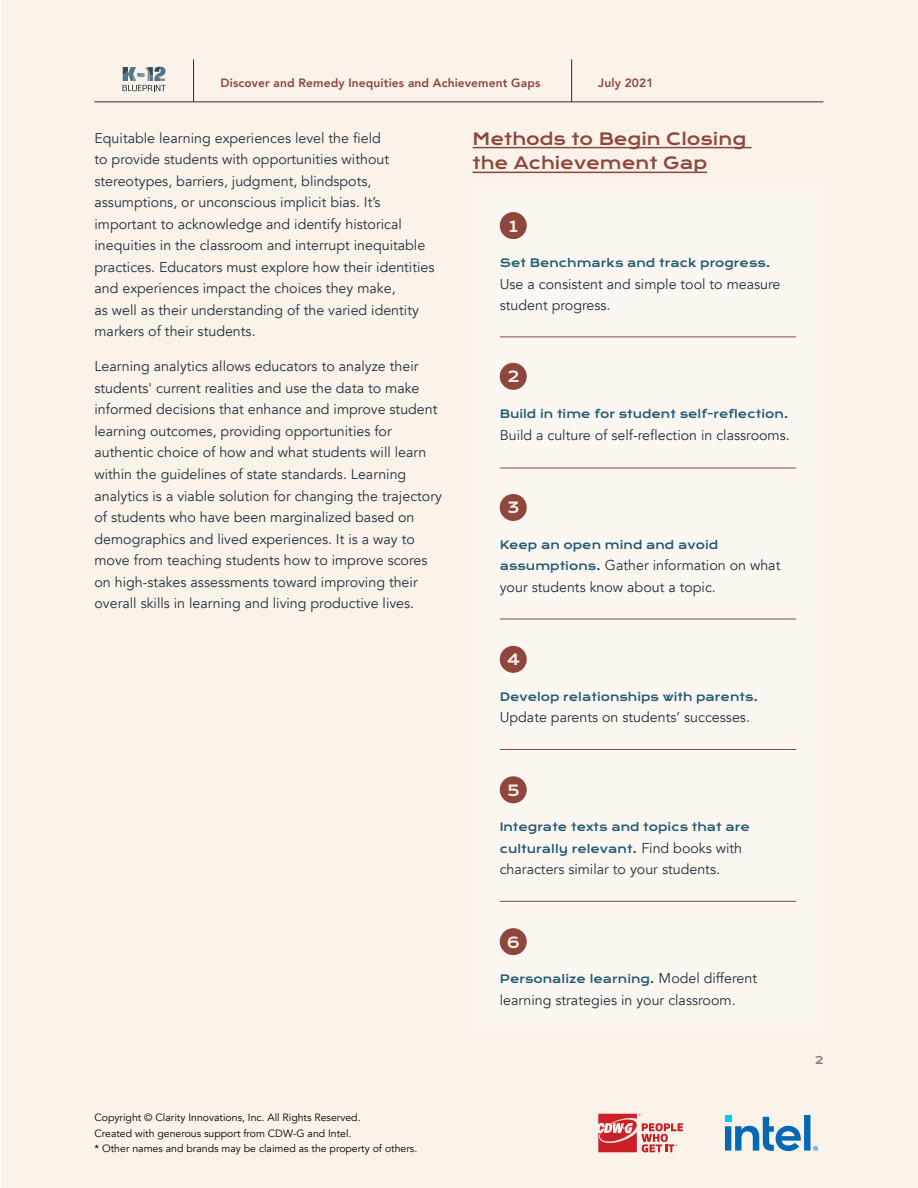
<style>
.page{position:relative;width:918px;height:1188px;background:#fff}
.page>*{position:absolute;margin:0;border:0;box-sizing:border-box;transform-origin:0 0}
.t1{font:16.5px/24.8px "Krona One";color:#8e463d}
.t2{font:15px "Krona One";color:#fbefe4}
.t3{font:14.25px/21.6px "Avenir";color:#24303f}
.t4{font:800 12px "Avenir";letter-spacing:.01em;color:#8e463d}
.t5{font:11.25px/21.3px "Krona One";color:#225b75}
.t6{font:10.5px/15.8px "Avenir";color:#000}
.t7{font:10.5px "Krona One";color:#808285}
.s1{font-family:"Krona One";font-size:11.25px;color:#225b75}
.s2{font-family:"Avenir";font-size:14.25px;color:#24303f}
</style>
<div class="page">
<div style="left:1px;top:0;width:916px;height:1188px;background:#fbefe4"></div>
<hr style="left:472px;top:147px;width:280px;height:1px;background:#8e463d">
<hr style="left:472px;top:172px;width:235px;height:1px;background:#8e463d">
<div style="left:473px;top:185px;width:350px;height:152px;background:#fdf7f1"></div>
<div style="left:500px;top:212px;width:27px;height:27px;background:#8e463d;border-radius:50%"></div>
<div style="left:473px;top:336px;width:350px;height:131px;background:#fdf7f1"></div>
<div style="left:500px;top:363px;width:27px;height:27px;background:#8e463d;border-radius:50%"></div>
<div style="left:473px;top:467px;width:350px;height:152px;background:#fdf7f1"></div>
<div style="left:500px;top:494px;width:27px;height:27px;background:#8e463d;border-radius:50%"></div>
<div style="left:473px;top:749px;width:350px;height:152px;background:#fdf7f1"></div>
<div style="left:500px;top:776px;width:27px;height:27px;background:#8e463d;border-radius:50%"></div>
<div style="left:473px;top:901px;width:350px;height:131px;background:#fdf7f1"></div>
<div style="left:500px;top:928px;width:27px;height:27px;background:#8e463d;border-radius:50%"></div>
<div style="left:473px;top:619px;width:350px;height:130px;background:#fdf7f1"></div>
<div style="left:500px;top:646px;width:27px;height:27px;background:#8e463d;border-radius:50%"></div>
<hr style="left:500px;top:337px;width:296px;height:1px;background:#8e463d">
<hr style="left:500px;top:468px;width:296px;height:1px;background:#8e463d">
<hr style="left:500px;top:749px;width:296px;height:1px;background:#8e463d">
<hr style="left:500px;top:901px;width:296px;height:1px;background:#8e463d">
<hr style="left:500px;top:619px;width:296px;height:1px;background:#8e463d">
<svg style="left:123px;top:67px;width:43px;height:24px"></svg>
<hr style="left:193px;top:59px;width:1px;height:43px;background:#24303f">
<hr style="left:94px;top:102px;width:730px;height:1px;background:#24303f">
<hr style="left:571px;top:59px;width:1px;height:43px;background:#24303f">
<svg style="left:725px;top:1115px;width:93px;height:36px"></svg>
<svg style="left:598px;top:1114px;width:85px;height:38px"></svg>
<p class="t4" style="left:221px;top:73px;width:321px">Discover and Remedy Inequities and Achievement Gaps</p>
<p class="t4" style="left:598px;top:73px;width:57px">July 2021</p>
<p class="t3" style="left:94px;top:127px;width:342px">Equitable learning experiences level the field<br>to provide students with opportunities without stereotypes, barriers, judgment, blindspots, assumptions, or unconscious implicit bias. It’s important to acknowledge and identify historical inequities in the classroom and interrupt inequitable practices. Educators must explore how their identities and experiences impact the choices they make,<br>as well as their understanding of the varied identity markers of their students.</p>
<p class="t3" style="left:94px;top:356px;width:349px">Learning analytics allows educators to analyze their students' current realities and use the data to make informed decisions that enhance and improve student learning outcomes, providing opportunities for authentic choice of how and what students will learn within the guidelines of state standards. Learning analytics is a viable solution for changing the trajectory of students who have been marginalized based on demographics and lived experiences. It is a way to move from teaching students how to improve scores on high-stakes assessments toward improving their overall skills in learning and living productive lives.</p>
<p class="t1" style="left:472px;top:126px;width:275px">Methods to Begin Closing the Achievement Gap</p>
<p class="t2" style="left:509px;top:217px;width:10px">1</p>
<p class="t5" style="left:500px;top:252px;width:272px">Set Benchmarks and track progress.</p>
<p class="t3" style="left:500px;top:273px;width:282px">Use a consistent and simple tool to measure student progress.</p>
<p class="t2" style="left:507px;top:367px;width:14px">2</p>
<p class="t5" style="left:500px;top:403px;width:290px">Build in time for student self-reflection.</p>
<p class="t3" style="left:500px;top:424px;width:292px">Build a culture of self-reflection in classrooms.</p>
<p class="t2" style="left:507px;top:499px;width:14px">3</p>
<p class="t5" style="left:500px;top:534px;width:220px">Keep an open mind and avoid</p>
<p class="t3" style="left:500px;top:555px;width:282px"><span class="s1">assumptions.</span> Gather information on what your students know about a topic.</p>
<p class="t2" style="left:506px;top:650px;width:15px">4</p>
<p class="t5" style="left:500px;top:686px;width:260px">Develop relationships with parents.</p>
<p class="t3" style="left:500px;top:707px;width:252px">Update parents on students’ successes.</p>
<p class="t2" style="left:507px;top:781px;width:14px">5</p>
<p class="t5" style="left:500px;top:817px;width:252px">Integrate texts and topics that are culturally relevant. <span class="s2">Find books with</span></p>
<p class="t3" style="left:500px;top:859px;width:222px">characters similar to your students.</p>
<p class="t2" style="left:506px;top:933px;width:15px">6</p>
<p class="t5" style="left:500px;top:968px;width:259px">Personalize learning. <span class="s2">Model different</span></p>
<p class="t3" style="left:500px;top:989px;width:237px">learning strategies in your classroom.</p>
<p class="t6" style="left:94px;top:1110px;width:324px">Copyright © Clarity Innovations, Inc. All Rights Reserved.<br>Created with generous support from CDW-G and Intel.<br>* Other names and brands may be claimed as the property of others.</p>
<p class="t7" style="left:815px;top:1053px;width:10px">2</p>
</div>
